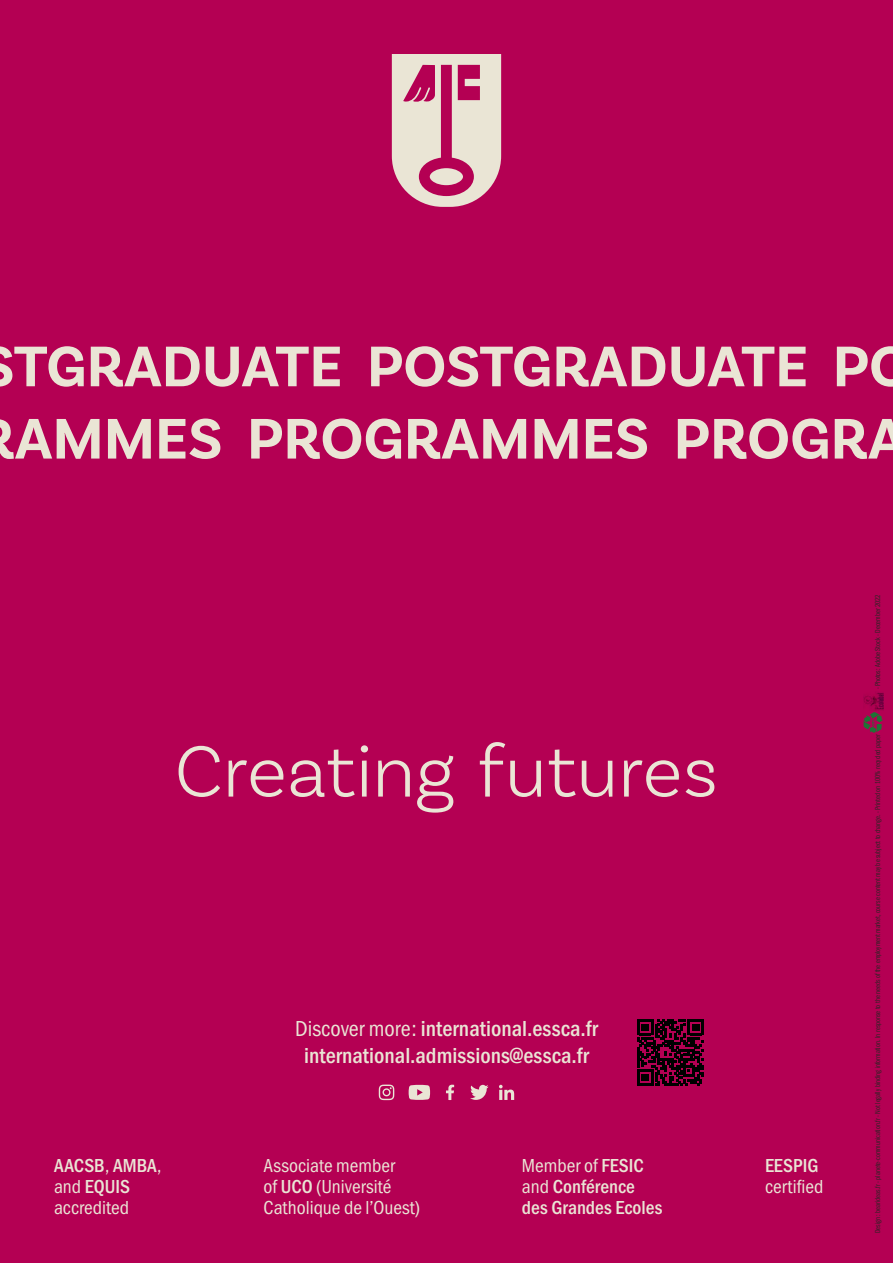
<style>
.page{position:relative;width:893px;height:1263px;background:#b40053}
.page>*{position:absolute;margin:0;border:0;box-sizing:border-box;transform-origin:0 0}
.t1{font:700 60px/72.3px "Basic Sans";color:#eae5d5}
.t2{font:500 22.5px/27px "Franklin Gothic URW Cond";color:#eae5d5;text-align:center}
.t3{font:19.5px/21px "Franklin Gothic URW Cond";color:#eae5d5}
.t4{font:500 19.5px/21px "Franklin Gothic URW Cond";color:#eae5d5}
.t5{font:7.5px "Franklin Gothic URW Com Boo";color:#292523}
.s1{font-weight:400}
.s2{font-weight:500}
</style>
<div class="page">
<svg style="left:392px;top:54px;width:109px;height:153px"></svg>
<div style="left:430px;top:168px;width:33px;height:17px;background:#eae5d5;border-radius:50%"></div>
<svg style="left:179px;top:746px;width:41px;height:51px"></svg>
<svg style="left:229px;top:760px;width:54px;height:37px"></svg>
<svg style="left:291px;top:749px;width:64px;height:48px"></svg>
<svg style="left:361px;top:745px;width:7px;height:51px"></svg>
<svg style="left:378px;top:760px;width:32px;height:36px"></svg>
<svg style="left:417px;top:755px;width:36px;height:58px"></svg>
<svg style="left:480px;top:742px;width:61px;height:55px"></svg>
<svg style="left:549px;top:749px;width:27px;height:48px"></svg>
<svg style="left:582px;top:761px;width:30px;height:36px"></svg>
<svg style="left:624px;top:760px;width:55px;height:37px"></svg>
<svg style="left:686px;top:760px;width:28px;height:37px"></svg>
<svg style="left:863px;top:712px;width:20px;height:21px"></svg>
<img style="left:864px;top:692px;width:19px;height:19px">
<svg style="left:409px;top:1085px;width:21px;height:15px"></svg>
<svg style="left:499px;top:1085px;width:15px;height:15px"></svg>
<svg style="left:446px;top:1085px;width:8px;height:15px"></svg>
<svg style="left:470px;top:1085px;width:19px;height:15px"></svg>
<svg style="left:379px;top:1084px;width:15px;height:16px"></svg>
<svg style="left:637px;top:1019px;width:67px;height:67px"></svg>
<h1 class="t1" style="left:14px;top:331px;width:900px">TGRADUATE POSTGRADUATE PO<br>AMMES PROGRAMMES PROGRA</h1>
<h2 class="t2" style="left:295px;top:1013px;width:304px"><span class="s1">Discover more:</span> international.essca.fr international.admissions@essca.fr</h2>
<h3 class="t3" style="left:54px;top:1154px;width:109px"><span class="s2">AACSB</span>, <span class="s2">AMBA</span>, and <span class="s2">EQUIS </span>accredited</h3>
<h3 class="t3" style="left:264px;top:1153px;width:158px">Associate member<br>of <span class="s2">UCO</span> (Université<br>Catholique de l’Ouest)</h3>
<h3 class="t4" style="left:522px;top:1153px;width:142px"><span class="s1">Member of</span> FESIC <span class="s1">and</span> Conférence des Grandes Ecoles</h3>
<h3 class="t4" style="left:765px;top:1154px;width:55px">EESPIG</h3>
<h3 class="t3" style="left:765px;top:1175px;width:60px">certified</h3>
<p class="t5" style="left:873px;top:689px;width:97px;rotate:-90deg">- Photos: Adobe Stock - December 2022</p>
<p class="t5" style="left:873px;top:1233px;width:500px;rotate:-90deg">Design : bearideas.fr - planete-communication.fr - Not legally binding information. In response to the needs of the employment market, course content may be subject to change. - Printed on 100% recycled paper</p>
</div>
